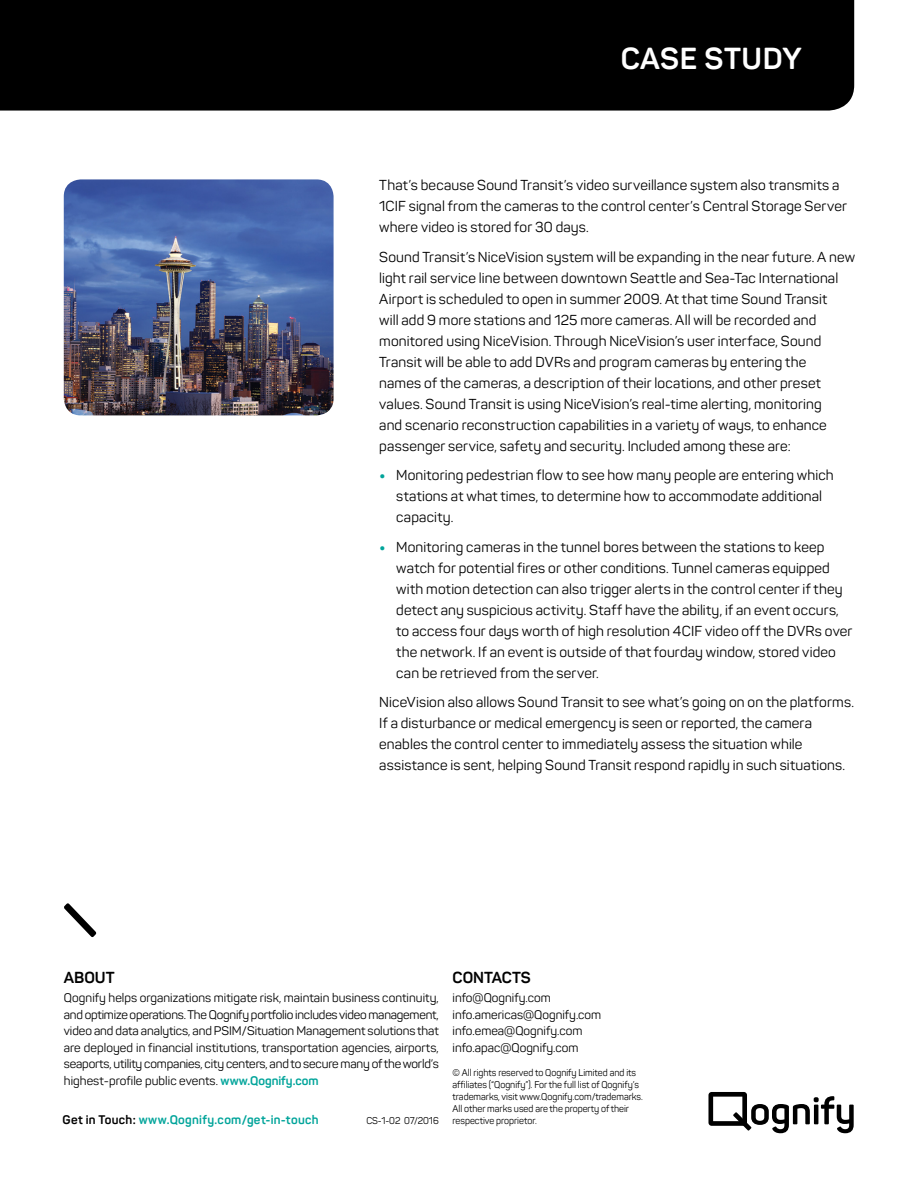
<style>
.page{position:relative;width:918px;height:1188px;background:#fff}
.page>*{position:absolute;margin:0;border:0;box-sizing:border-box;transform-origin:0 0}
.t1{font:700 30px "Panton";letter-spacing:.02em;color:#fff}
.t2{font:700 15.75px "Panton";color:#000}
.t3{font:14.25px/21px "Panton";letter-spacing:.01em;color:#000}
.t4{font:12.3px/16.5px "Panton";color:#000;text-align:justify}
.t5{font:700 12.3px "Panton";letter-spacing:.025em;color:#00a49a}
.t6{font:9.75px/12px "Panton";color:#000;scale:.95 1}
.s1{font-weight:700;font-size:18px;color:#00a49a}
.s2{font-weight:700;color:#00a49a}
.s3{color:#000}
</style>
<div class="page">
<div style="left:0;top:0;width:854px;height:111px;background:#000"></div>
<svg style="left:64px;top:903px;width:33px;height:34px"></svg>
<svg style="left:708px;top:1092px;width:146px;height:41px"></svg>
<img style="left:64px;top:179px;width:270px;height:236px">
<h1 class="t1" style="left:621px;top:40px;width:182px">CASE STUDY</h1>
<p class="t3" style="left:379px;top:175px;width:469px">That’s because Sound Transit’s video surveillance system also transmits a<br>1CIF signal from the cameras to the control center’s Central Storage Server where video is stored for 30 days.</p>
<p class="t3" style="left:379px;top:246px;width:477px">Sound Transit’s NiceVision system will be expanding in the near future. A new light rail service line between downtown Seattle and Sea-Tac International Airport is scheduled to open in summer 2009. At that time Sound Transit<br>will add 9 more stations and 125 more cameras. All will be recorded and monitored using NiceVision. Through NiceVision’s user interface, Sound Transit will be able to add DVRs and program cameras by entering the<br>names of the cameras, a description of their locations, and other preset values. Sound Transit is using NiceVision’s real-time alerting, monitoring<br>and scenario reconstruction capabilities in a variety of ways, to enhance passenger service, safety and security. Included among these are:</p>
<p class="t3" style="left:396px;top:465px;width:439px;text-indent:-17px"><span class="s1">•</span> Monitoring pedestrian flow to see how many people are entering which stations at what times, to determine how to accommodate additional capacity.</p>
<p class="t3" style="left:396px;top:536px;width:458px;text-indent:-17px"><span class="s1">•</span> Monitoring cameras in the tunnel bores between the stations to keep watch for potential fires or other conditions. Tunnel cameras equipped with motion detection can also trigger alerts in the control center if they detect any suspicious activity. Staff have the ability, if an event occurs, to access four days worth of high resolution 4CIF video off the DVRs over the network. If an event is outside of that fourday window, stored video can be retrieved from the server.</p>
<p class="t3" style="left:379px;top:692px;width:476px">NiceVision also allows Sound Transit to see what’s going on on the platforms.<br>If a disturbance or medical emergency is seen or reported, the camera enables the control center to immediately assess the situation while assistance is sent, helping Sound Transit respond rapidly in such situations.</p>
<p class="t2" style="left:64px;top:967px;width:52px">ABOUT</p>
<p class="t4" style="left:64px;top:989px;width:377px">Qognify helps organizations mitigate risk, maintain business continuity, and optimize operations. The Qognify portfolio includes video management, video and data analytics, and PSIM/Situation Management solutions that are deployed in financial institutions, transportation agencies, airports, seaports, utility companies, city centers, and to secure many of the world’s highest-profile public events. <span class="s2">www.Qognify.com</span></p>
<p class="t5" style="left:62px;top:1112px;width:258px"><span class="s3">Get in Touch:</span> www.Qognify.com/get-in-touch</p>
<p class="t6" style="left:366px;top:1115px;width:78px">CS-1-02 07/2016</p>
<p class="t2" style="left:453px;top:967px;width:80px">CONTACTS</p>
<p class="t4" style="left:453px;top:989px;width:150px;text-align:left">info@Qognify.com info.americas@Qognify.com info.emea@Qognify.com info.apac@Qognify.com</p>
<p class="t6" style="left:453px;top:1066px;width:202px">© All rights reserved to Qognify Limited and its affiliates (“Qognify”). For the full list of Qognify’s trademarks, visit www.Qognify.com/trademarks.<br>All other marks used are the property of their respective proprietor.</p>
</div>
